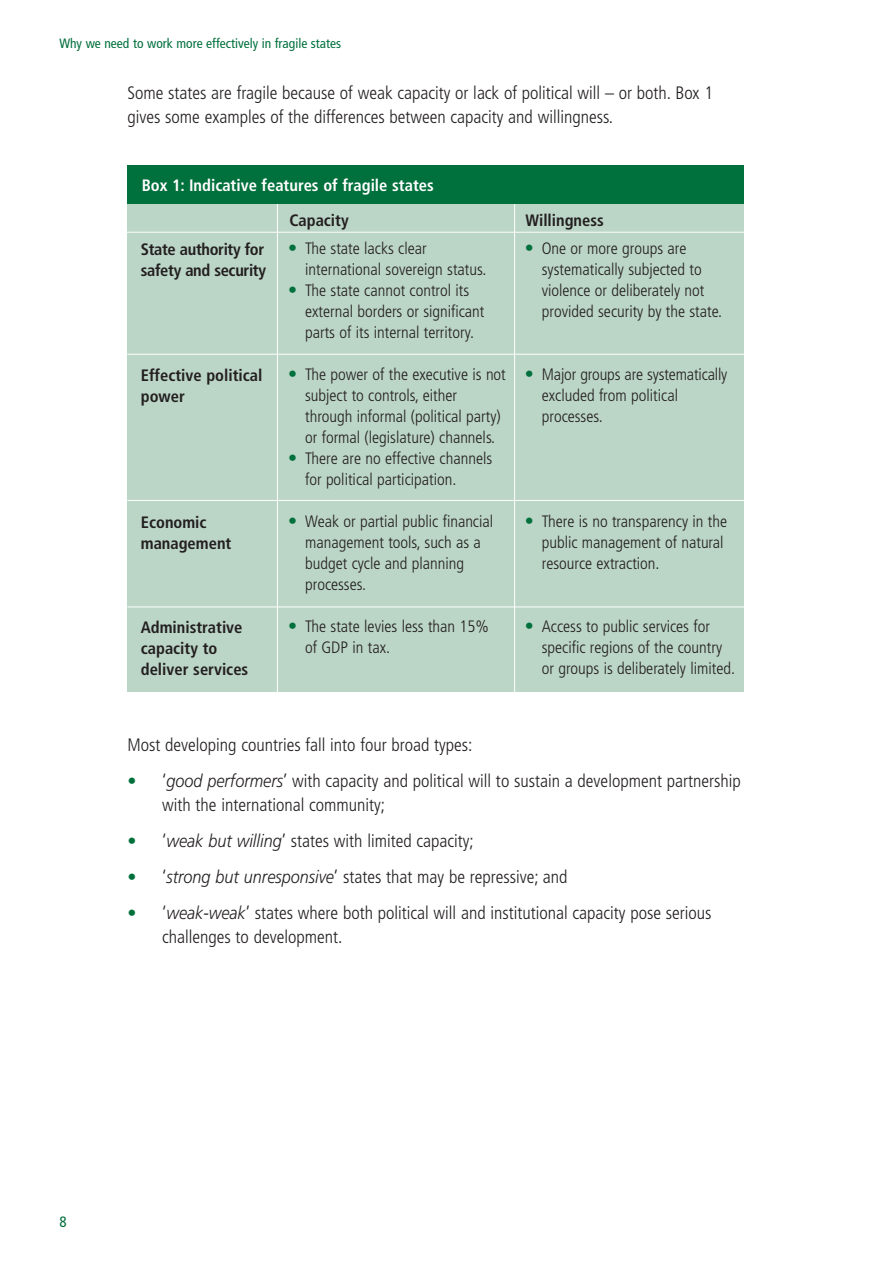
<style>
.page{position:relative;width:893px;height:1263px;background:#fff}
.page>*{position:absolute;margin:0;border:0;box-sizing:border-box;transform-origin:0 0}
.t1{font:300 condensed 18px/24px "Frutiger";color:#231f20}
.t2{font:300 condensed 16.5px/21px "Frutiger";color:#231f20}
.t3{font:700 condensed 16.5px/21px "Frutiger";color:#231f20}
.t4{font:700 condensed 16.5px "Frutiger";color:#fff}
.t5{font:700 condensed 16.5px/21px "Frutiger";letter-spacing:-.02em;color:#231f20}
.t6{font:condensed 15px "Frutiger";color:#00703c}
.t7{font:condensed 13.5px "Frutiger";color:#00703c}
.s1{font-size:18px;color:#00703c}
.s2{color:#00703c}
.s3{font-style:italic;font-stretch:normal}
</style>
<div class="page">
<div style="left:127px;top:183px;width:617px;height:509px;background:#bbd5c6"></div>
<hr style="left:277px;top:197px;width:1px;height:519px;background:#fff">
<hr style="left:514px;top:197px;width:1px;height:519px;background:#fff">
<div style="left:127px;top:165px;width:617px;height:38px;background:#00703c"></div>
<hr style="left:127px;top:354px;width:617px;height:1px;background:#fff">
<hr style="left:127px;top:500px;width:617px;height:1px;background:#fff">
<hr style="left:127px;top:607px;width:617px;height:1px;background:#fff">
<hr style="left:115px;top:232px;width:633px;height:1px;background:#fff">
<p class="t7" style="left:59px;top:38px;width:283px">Why we need to work more effectively in fragile states</p>
<p class="t1" style="left:127px;top:82px;width:587px">Some states are fragile because of weak capacity or lack of political will – or both. Box 1 gives some examples of the differences between capacity and willingness.</p>
<p class="t4" style="left:142px;top:178px;width:293px">Box 1: Indicative features of fragile states</p>
<p class="t5" style="left:141px;top:240px;width:127px">State authority for safety and security</p>
<p class="t3" style="left:141px;top:366px;width:123px">Effective political power</p>
<p class="t3" style="left:141px;top:513px;width:92px">Economic management</p>
<p class="t3" style="left:141px;top:618px;width:109px">Administrative capacity to deliver services</p>
<p class="t3" style="left:289px;top:212px;width:61px">Capacity</p>
<p class="t3" style="left:525px;top:212px;width:80px">Willingness</p>
<p class="t2" style="left:305px;top:239px;width:183px;text-indent:-17px"><span class="s1">•</span> The state lacks clear international sovereign status.</p>
<p class="t2" style="left:305px;top:281px;width:181px;text-indent:-17px"><span class="s1">•</span> The state cannot control its external borders or significant parts of its internal territory.</p>
<p class="t2" style="left:305px;top:365px;width:202px;text-indent:-17px"><span class="s1">•</span> The power of the executive is not subject to controls, either through informal (political party) or formal (legislature) channels.</p>
<p class="t2" style="left:305px;top:449px;width:188px;text-indent:-17px"><span class="s1">•</span> There are no effective channels for political participation.</p>
<p class="t2" style="left:305px;top:512px;width:189px;text-indent:-17px"><span class="s1">•</span> Weak or partial public financial management tools, such as a budget cycle and planning processes.</p>
<p class="t2" style="left:305px;top:617px;width:185px;text-indent:-17px"><span class="s1">•</span> The state levies less than 15% of GDP in tax.</p>
<p class="t2" style="left:542px;top:239px;width:182px;text-indent:-17px"><span class="s1">•</span> One or more groups are systematically subjected to violence or deliberately not provided security by the state.</p>
<p class="t2" style="left:542px;top:365px;width:187px;text-indent:-17px"><span class="s1">•</span> Major groups are systematically excluded from political processes.</p>
<p class="t2" style="left:542px;top:512px;width:187px;text-indent:-17px"><span class="s1">•</span> There is no transparency in the public management of natural resource extraction.</p>
<p class="t2" style="left:542px;top:617px;width:195px;text-indent:-17px"><span class="s1">•</span> Access to public services for specific regions of the country or groups is deliberately limited.</p>
<p class="t1" style="left:127px;top:734px;width:346px">Most developing countries fall into four broad types:</p>
<p class="t1" style="left:162px;top:770px;width:580px;text-indent:-35px"><span class="s2">•</span> ‘<span class="s3">good performers</span>’ with capacity and political will to sustain a development partnership with the international community;</p>
<p class="t1" style="left:127px;top:830px;width:348px"><span class="s2">•</span> ‘<span class="s3">weak but willing</span>’ states with limited capacity;</p>
<p class="t1" style="left:127px;top:866px;width:441px"><span class="s2">•</span> ‘<span class="s3">strong but unresponsive</span>’ states that may be repressive; and</p>
<p class="t1" style="left:162px;top:902px;width:551px;text-indent:-35px"><span class="s2">•</span> ‘<span class="s3">weak-weak</span>’ states where both political will and institutional capacity pose serious challenges to development.</p>
<p class="t6" style="left:59px;top:1216px;width:9px">8</p>
</div>
